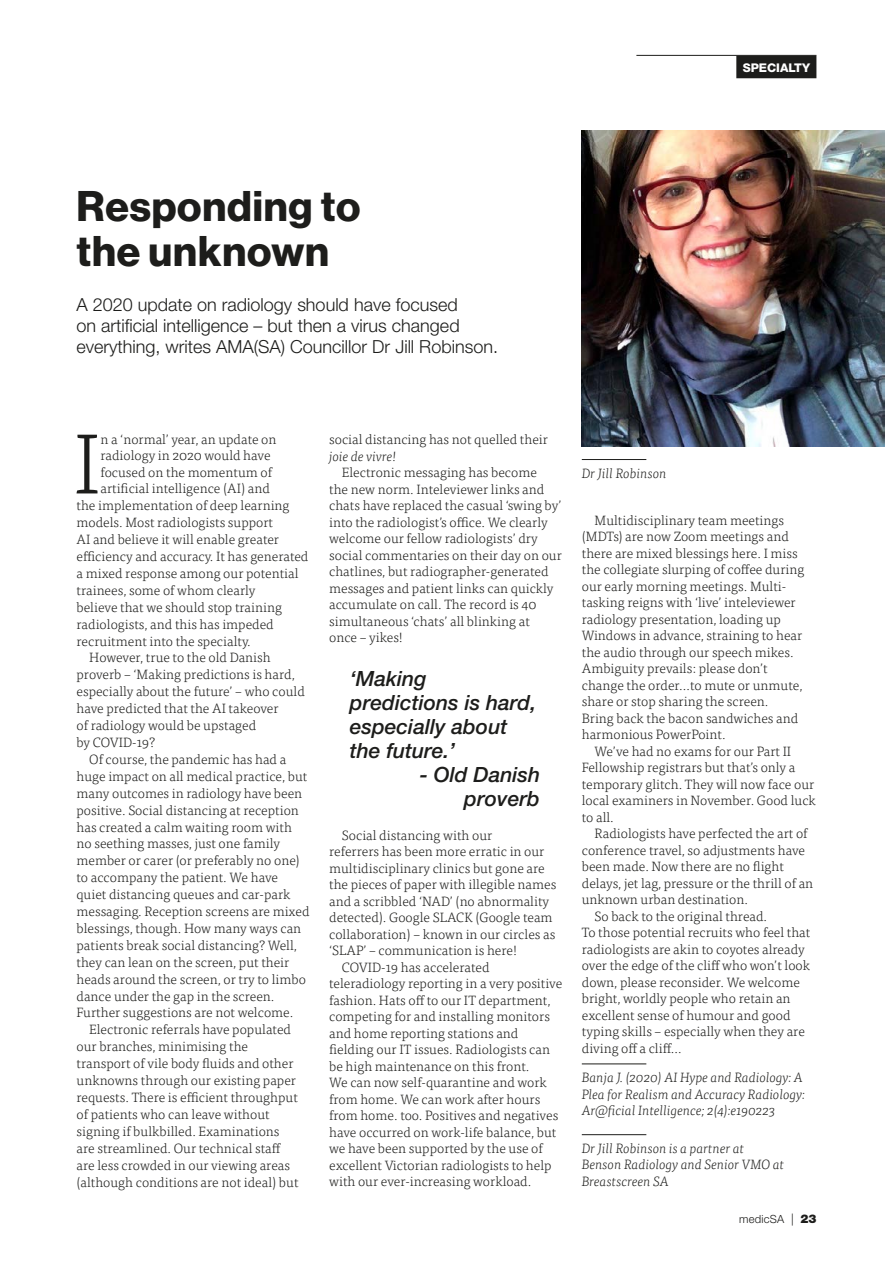
<style>
.page{position:relative;width:893px;height:1263px;background:#fff}
.page>*{position:absolute;margin:0;border:0;box-sizing:border-box;transform-origin:0 0}
.t1{font:300 85.65px "Tisa Pro";color:#1d1d1b}
.t2{font:42px/45px "N Haas Grotesk DS Pro 75 Bd";letter-spacing:.02em;color:#1d1d1b}
.t3{font:italic 500 21px/24px "Helvetica Neue";color:#1d1d1b}
.t4{font:300 18px/21px "Helvetica Neue";color:#1d1d1b}
.t5{font:300 13.5px/16.5px "Tisa Pro";color:#1d1d1b}
.t6{font:italic 300 13.5px/16.5px "Tisa Pro";color:#1d1d1b}
.t7{font:800 12px "Helvetica Neue";color:#fff}
.t8{font:300 11.25px "Helvetica Neue";letter-spacing:.02em;color:#1d1d1b}
.s1{font-size:12px}
.s2{font-weight:900;font-size:12px}
</style>
<div class="page">
<hr style="left:636px;top:55px;width:180px;height:1px;background:#1d1d1b">
<div style="left:736px;top:56px;width:80px;height:22px;background:#1d1d1b"></div>
<img style="left:582px;top:130px;width:302px;height:317px">
<hr style="left:582px;top:1064px;width:64px;height:1px;background:#1d1d1b">
<hr style="left:582px;top:1134px;width:64px;height:1px;background:#1d1d1b">
<hr style="left:582px;top:459px;width:64px;height:1px;background:#1d1d1b">
<p class="t7" style="left:743px;top:60px;width:69px">SPECIALTY</p>
<h2 class="t2" style="left:77px;top:184px;width:285px">Responding to the unknown</h2>
<h3 class="t4" style="left:77px;top:293px;width:423px">A 2020 update on radiology should have focused<br>on artificial intelligence – but then a virus changed everything, writes AMA(SA) Councillor Dr Jill Robinson.</h3>
<h1 class="t1" style="left:73px;top:404px;width:29px">I</h1>
<p class="t5" style="left:100px;top:430px;width:178px">n a ‘normal’ year, an update on</p>
<p class="t5" style="left:100px;top:447px;width:172px">radiology in 2020 would have</p>
<p class="t5" style="left:100px;top:463px;width:173px">focused on the momentum of</p>
<p class="t5" style="left:100px;top:480px;width:171px">artificial intelligence (AI) and</p>
<p class="t5" style="left:77px;top:497px;width:214px">the implementation of deep learning</p>
<p class="t5" style="left:77px;top:514px;width:198px">models. Most radiologists support</p>
<p class="t5" style="left:77px;top:531px;width:204px">AI and believe it will enable greater</p>
<p class="t5" style="left:77px;top:547px;width:233px">efficiency and accuracy. It has generated</p>
<p class="t5" style="left:77px;top:564px;width:224px">a mixed response among our potential</p>
<p class="t5" style="left:77px;top:581px;width:180px">trainees, some of whom clearly</p>
<p class="t5" style="left:77px;top:598px;width:207px">believe that we should stop training</p>
<p class="t5" style="left:77px;top:615px;width:199px">radiologists, and this has impeded</p>
<p class="t5" style="left:77px;top:632px;width:176px">recruitment into the specialty.</p>
<p class="t5" style="left:89px;top:649px;width:183px">However, true to the old Danish</p>
<p class="t5" style="left:77px;top:666px;width:220px">proverb – ‘Making predictions is hard,</p>
<p class="t5" style="left:77px;top:683px;width:230px">especially about the future’ – who could</p>
<p class="t5" style="left:77px;top:700px;width:204px">have predicted that the AI takeover</p>
<p class="t5" style="left:77px;top:716px;width:181px">of radiology would be upstaged</p>
<p class="t5" style="left:77px;top:733px;width:80px">by COVID-19?</p>
<p class="t5" style="left:89px;top:750px;width:199px">Of course, the pandemic has had a</p>
<p class="t5" style="left:77px;top:767px;width:232px">huge impact on all medical practice, but</p>
<p class="t5" style="left:77px;top:784px;width:227px">many outcomes in radiology have been</p>
<p class="t5" style="left:77px;top:801px;width:224px">positive. Social distancing at reception</p>
<p class="t5" style="left:77px;top:818px;width:217px">has created a calm waiting room with</p>
<p class="t5" style="left:77px;top:835px;width:205px">no seething masses, just one family</p>
<p class="t5" style="left:77px;top:852px;width:225px">member or carer (or preferably no one)</p>
<p class="t5" style="left:77px;top:869px;width:203px">to accompany the patient. We have</p>
<p class="t5" style="left:77px;top:886px;width:215px">quiet distancing queues and car-park</p>
<p class="t5" style="left:77px;top:902px;width:235px">messaging. Reception screens are mixed</p>
<p class="t5" style="left:77px;top:919px;width:226px">blessings, though. How many ways can</p>
<p class="t5" style="left:77px;top:936px;width:222px">patients break social distancing? Well,</p>
<p class="t5" style="left:77px;top:953px;width:214px">they can lean on the screen, put their</p>
<p class="t5" style="left:77px;top:970px;width:231px">heads around the screen, or try to limbo</p>
<p class="t5" style="left:77px;top:987px;width:200px">dance under the gap in the screen.</p>
<p class="t5" style="left:77px;top:1004px;width:218px">Further suggestions are not welcome.</p>
<p class="t5" style="left:89px;top:1021px;width:203px">Electronic referrals have populated</p>
<p class="t5" style="left:77px;top:1038px;width:173px">our branches, minimising the</p>
<p class="t5" style="left:77px;top:1055px;width:218px">transport of vile body fluids and other</p>
<p class="t5" style="left:77px;top:1071px;width:221px">unknowns through our existing paper</p>
<p class="t5" style="left:77px;top:1088px;width:223px">requests. There is efficient throughput</p>
<p class="t5" style="left:77px;top:1105px;width:195px">of patients who can leave without</p>
<p class="t5" style="left:77px;top:1122px;width:205px">signing if bulkbilled. Examinations</p>
<p class="t5" style="left:77px;top:1139px;width:206px">are streamlined. Our technical staff</p>
<p class="t5" style="left:77px;top:1156px;width:215px">are less crowded in our viewing areas</p>
<p class="t5" style="left:77px;top:1173px;width:224px">(although conditions are not ideal) but</p>
<p class="t5" style="left:329px;top:430px;width:220px">social distancing has not quelled their</p>
<p class="t6" style="left:329px;top:447px;width:69px">joie de vivre!</p>
<p class="t5" style="left:329px;top:463px;width:234px;text-indent:13px">Electronic messaging has become<br>the new norm. Inteleviewer links and chats have replaced the casual ‘swing by’ into the radiologist’s office. We clearly welcome our fellow radiologists’ dry social commentaries on their day on our chatlines, but radiographer-generated messages and patient links can quickly accumulate on call. The record is 40 simultaneous ‘chats’ all blinking at<br>once – yikes!</p>
<h3 class="t3" style="left:350px;top:666px;width:188px">‘Making predictions is hard, especially about the future.’</h3>
<h3 class="t3" style="left:420px;top:762px;width:122px;text-align:right">- Old Danish proverb</h3>
<p class="t5" style="left:342px;top:826px;width:152px">Social distancing with our</p>
<p class="t5" style="left:329px;top:843px;width:217px">referrers has been more erratic in our</p>
<p class="t5" style="left:329px;top:859px;width:217px">multidisciplinary clinics but gone are</p>
<p class="t5" style="left:329px;top:876px;width:229px">the pieces of paper with illegible names</p>
<p class="t5" style="left:329px;top:892px;width:222px">and a scribbled ‘NAD’ (no abnormality</p>
<p class="t5" style="left:329px;top:909px;width:225px">detected). Google SLACK (Google team</p>
<p class="t5" style="left:329px;top:925px;width:228px">collaboration) – known in our circles as</p>
<p class="t5" style="left:329px;top:942px;width:189px">‘SLAP’ – communication is here!</p>
<p class="t5" style="left:342px;top:958px;width:149px">COVID-19 has accelerated</p>
<p class="t5" style="left:329px;top:975px;width:235px">teleradiology reporting in a very positive</p>
<p class="t5" style="left:329px;top:991px;width:223px">fashion. Hats off to our IT department,</p>
<p class="t5" style="left:329px;top:1008px;width:222px">competing for and installing monitors</p>
<p class="t5" style="left:329px;top:1024px;width:191px">and home reporting stations and</p>
<p class="t5" style="left:329px;top:1041px;width:222px">fielding our IT issues. Radiologists can</p>
<p class="t5" style="left:329px;top:1057px;width:202px">be high maintenance on this front.</p>
<p class="t5" style="left:329px;top:1074px;width:219px">We can now self-quarantine and work</p>
<p class="t5" style="left:329px;top:1090px;width:213px">from home. We can work after hours</p>
<p class="t5" style="left:329px;top:1107px;width:231px">from home. too. Positives and negatives</p>
<p class="t5" style="left:329px;top:1123px;width:229px">have occurred on work-life balance, but</p>
<p class="t5" style="left:329px;top:1140px;width:215px">we have been supported by the use of</p>
<p class="t5" style="left:329px;top:1156px;width:224px">excellent Victorian radiologists to help</p>
<p class="t5" style="left:329px;top:1173px;width:204px">with our ever-increasing workload.</p>
<p class="t6" style="left:582px;top:464px;width:86px">Dr Jill Robinson</p>
<p class="t5" style="left:582px;top:511px;width:224px;text-indent:13px">Multidisciplinary team meetings (MDTs) are now Zoom meetings and there are mixed blessings here. I miss the collegiate slurping of coffee during our early morning meetings. Multi&shy;tasking reigns with ‘live’ inteleviewer radiology presentation, loading up Windows in advance, straining to hear the audio through our speech mikes.<br>Ambiguity prevails: please don’t change the order…to mute or unmute, share or stop sharing the screen.<br>Bring back the bacon sandwiches and harmonious PowerPoint.</p>
<p class="t5" style="left:582px;top:742px;width:236px;text-indent:13px">We’ve had no exams for our Part II<br>Fellowship registrars but that’s only a temporary glitch. They will now face our local examiners in November. Good luck to all.</p>
<p class="t5" style="left:595px;top:825px;width:214px">Radiologists have perfected the art of</p>
<p class="t5" style="left:582px;top:841px;width:225px">conference travel, so adjustments have</p>
<p class="t5" style="left:582px;top:858px;width:204px">been made. Now there are no flight</p>
<p class="t5" style="left:582px;top:874px;width:233px">delays, jet lag, pressure or the thrill of an</p>
<p class="t5" style="left:582px;top:891px;width:168px">unknown urban destination.</p>
<p class="t5" style="left:595px;top:907px;width:174px">So back to the original thread.</p>
<p class="t5" style="left:582px;top:923px;width:230px">To those potential recruits who feel that</p>
<p class="t5" style="left:582px;top:940px;width:224px">radiologists are akin to coyotes already</p>
<p class="t5" style="left:582px;top:956px;width:230px">over the edge of the cliff who won’t look</p>
<p class="t5" style="left:582px;top:973px;width:220px">down, please reconsider. We welcome</p>
<p class="t5" style="left:582px;top:989px;width:210px">bright, worldly people who retain an</p>
<p class="t5" style="left:582px;top:1006px;width:210px">excellent sense of humour and good</p>
<p class="t5" style="left:582px;top:1022px;width:225px">typing skills – especially when they are</p>
<p class="t5" style="left:582px;top:1039px;width:101px">diving off a cliff…</p>
<p class="t6" style="left:582px;top:1068px;width:225px">Banja J. (2020) AI Hype and Radiology: A<br>Plea for Realism and Accuracy Radiology:<br>Ar@ficial Intelligence; 2(4):e190223</p>
<p class="t6" style="left:582px;top:1139px;width:204px">Dr Jill Robinson is a partner at<br>Benson Radiology and Senior VMO at<br>Breastscreen SA</p>
<p class="t8" style="left:739px;top:1212px;width:79px">medicSA <span class="s1">|</span> <span class="s2">23</span></p>
</div>
